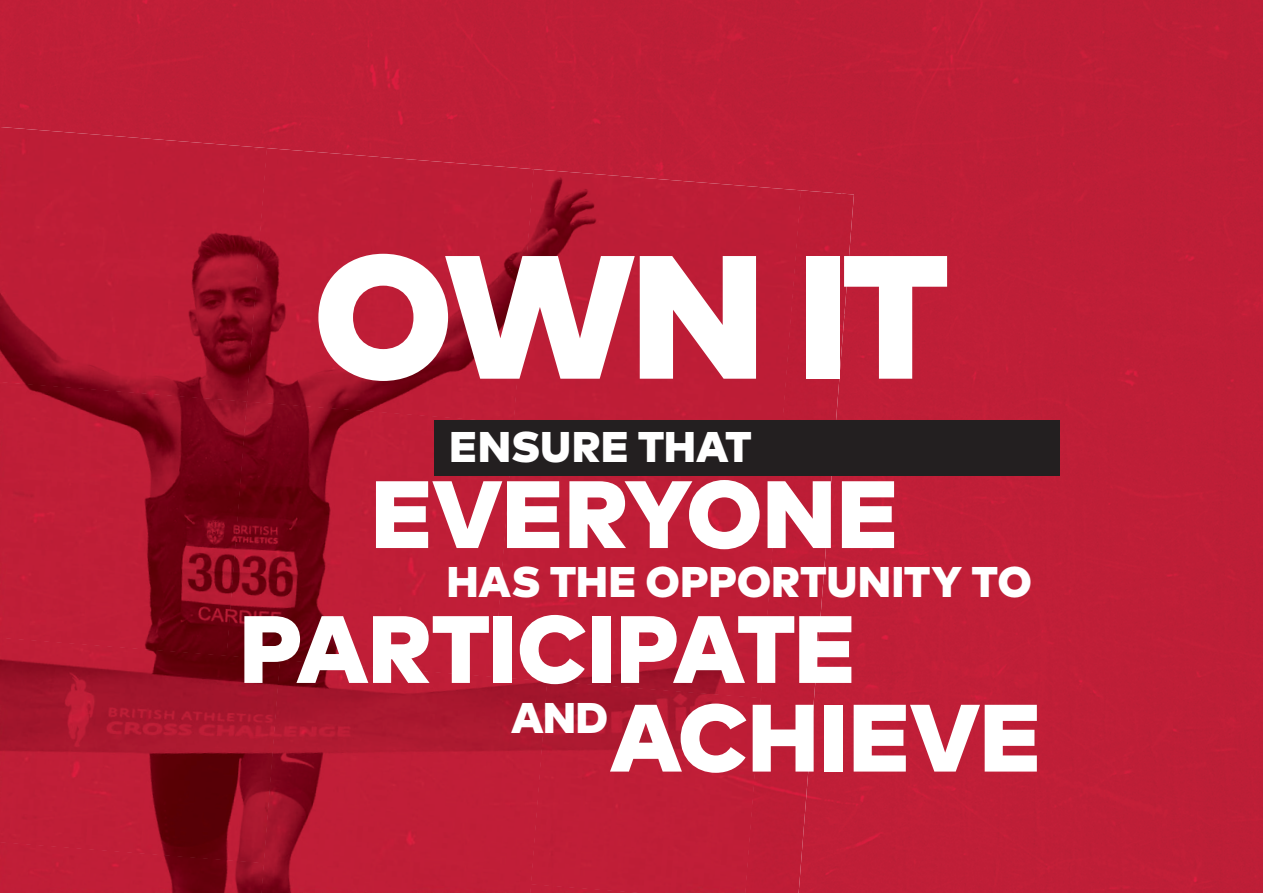
<style>
.page{position:relative;width:1263px;height:893px;background:#fff}
.page>*{position:absolute;margin:0;border:0;box-sizing:border-box;transform-origin:0 0}
.t1{font:900 175.2px "Mark Pro";color:#fff}
.t2{font:900 95.4px "Mark Pro";letter-spacing:-.005em;color:#fff}
.t3{font:900 42.9px "Mark Pro";letter-spacing:.005em;color:#fff}
</style>
<div class="page">
<div style="left:854px;top:315px;width:409px;height:578px;background:#bf1e37"></div>
<div style="left:842px;top:0;width:421px;height:315px;background:#be1e37"></div>
<div style="left:369px;top:0;width:473px;height:190px;background:#be1e37"></div>
<div style="left:0;top:0;width:369px;height:148px;background:#bf1e37"></div>
<img style="left:0;top:127px;width:267px;height:255px">
<img style="left:246px;top:148px;width:288px;height:253px">
<img style="left:513px;top:169px;width:288px;height:251px">
<div style="left:745px;top:190px;width:109px;height:703px;background:#be1d36"></div>
<img style="left:0;top:382px;width:247px;height:256px">
<img style="left:226px;top:401px;width:288px;height:259px">
<div style="left:493px;top:475px;width:288px;height:223px;background:#bf1e37"></div>
<img style="left:0;top:638px;width:280px;height:204px">
<img style="left:261px;top:660px;width:286px;height:233px">
<img style="left:531px;top:681px;width:230px;height:212px">
<img style="left:0;top:842px;width:264px;height:51px">
<img style="left:530px;top:884px;width:114px;height:9px">
<div style="left:434px;top:420px;width:625px;height:55px;background:#231f20"></div>
<h1 class="t1" style="left:314px;top:181px;width:636px">OWN IT</h1>
<p class="t3" style="left:450px;top:414px;width:304px">ENSURE THAT</p>
<h2 class="t2" style="left:371px;top:440px;width:528px">EVERYONE</h2>
<p class="t3" style="left:447px;top:548px;width:586px">HAS THE OPPORTUNITY TO</p>
<h2 class="t2" style="left:240px;top:575px;width:617px">PARTICIPATE</h2>
<p class="t3" style="left:511px;top:684px;width:98px">AND</p>
<h2 class="t2" style="left:610px;top:664px;width:432px">ACHIEVE</h2>
</div>
